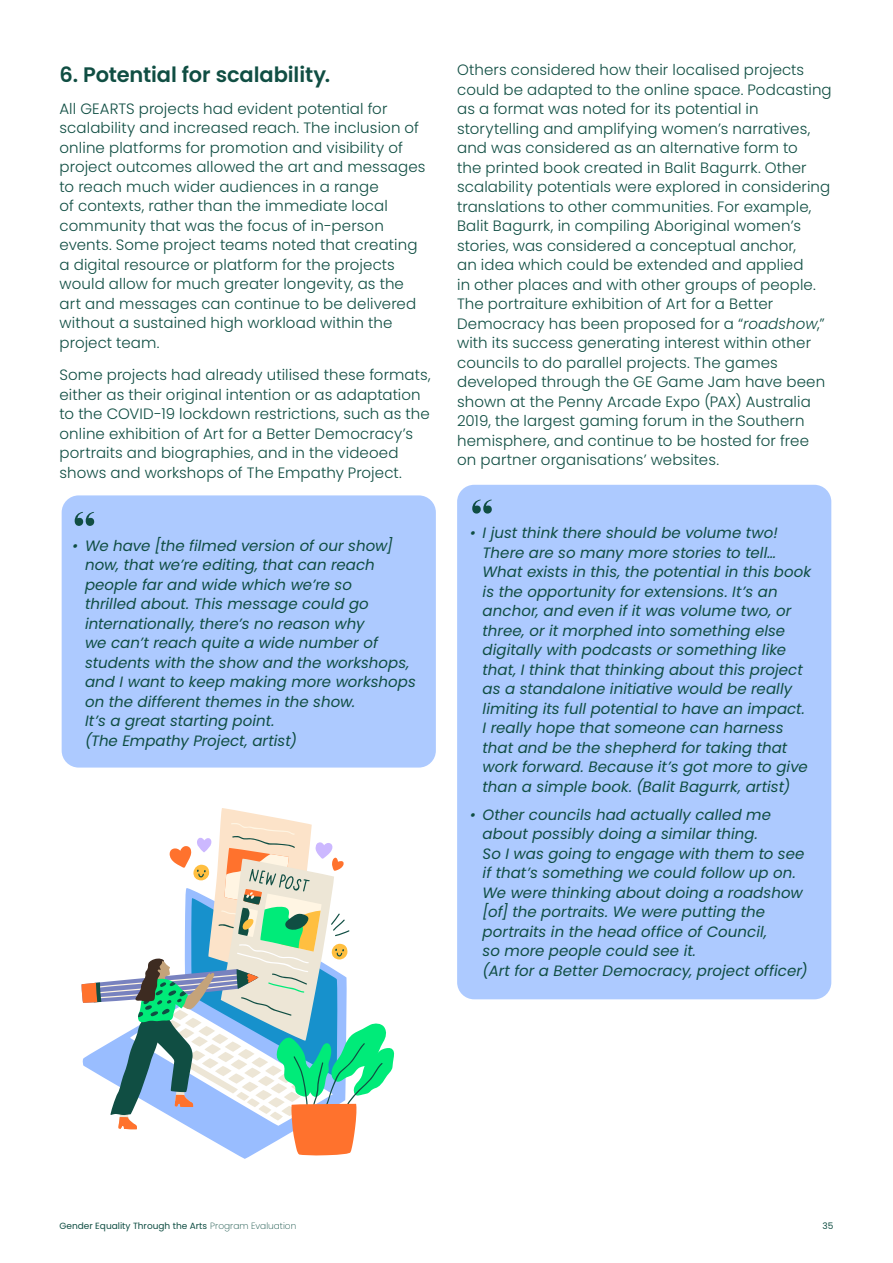
<style>
.page{position:relative;width:893px;height:1263px;background:#fff}
.page>*{position:absolute;margin:0;border:0;box-sizing:border-box;transform-origin:0 0}
.Indented_body_copy_q{font:600 54px "Reckless Neue";color:#104e43}
.Heading_02{font:600 21px "Poppins";letter-spacing:-.005em;color:#104e43}
.Body{font:300 15px/19.5px "Poppins";letter-spacing:.01em;color:#104e43}
.t1{font:italic 15px/19.5px "Poppins";letter-spacing:.005em;color:#104e43}
.t2{font:9px "Poppins";color:#104e43}
.s1{font-style:italic}
.s2{font-weight:200}
</style>
<div class="page">
<div style="left:457px;top:485px;width:374px;height:514px;background:#adcaff;border-radius:17px"></div>
<div style="left:62px;top:495px;width:374px;height:272px;background:#adcaff;border-radius:17px"></div>
<svg style="left:81px;top:808px;width:313px;height:348px"></svg>
<p class="Heading_02" style="left:60px;top:62px;width:272px">6. Potential for scalability.</p>
<p class="Body" style="left:60px;top:99px;width:367px">All GEARTS projects had evident potential for scalability and increased reach. The inclusion of online platforms for promotion and visibility of project outcomes allowed the art and messages to reach much wider audiences in a range<br>of contexts, rather than the immediate local community that was the focus of in-person events. Some project teams noted that creating a digital resource or platform for the projects would allow for much greater longevity, as the art and messages can continue to be delivered without a sustained high workload within the project team.</p>
<p class="Body" style="left:60px;top:365px;width:373px">Some projects had already utilised these formats, either as their original intention or as adaptation to the COVID-19 lockdown restrictions, such as the online exhibition of Art for a Better Democracy’s portraits and biographies, and in the videoed shows and workshops of The Empathy Project.</p>
<p class="Indented_body_copy_q" style="left:72px;top:495px;width:26px">“</p>
<p class="t1" style="left:85px;top:536px;width:332px;text-indent:-13px">• We have [the filmed version of our show] now, that we’re editing, that can reach people far and wide which we’re so<br>thrilled about. This message could go internationally, there’s no reason why<br>we can’t reach quite a wide number of students with the show and the workshops, and I want to keep making more workshops on the different themes in the show.<br>It’s a great starting point.<br>(The Empathy Project, artist)</p>
<p class="Body" style="left:457px;top:60px;width:376px">Others considered how their localised projects could be adapted to the online space. Podcasting as a format was noted for its potential in storytelling and amplifying women’s narratives, and was considered as an alternative form to<br>the printed book created in Balit Bagurrk. Other scalability potentials were explored in considering translations to other communities. For example, Balit Bagurrk, in compiling Aboriginal women’s stories, was considered a conceptual anchor,<br>an idea which could be extended and applied<br>in other places and with other groups of people.<br>The portraiture exhibition of Art for a Better Democracy has been proposed for a “<span class="s1">roadshow</span>,” with its success generating interest within other councils to do parallel projects. The games developed through the GE Game Jam have been shown at the Penny Arcade Expo (PAX) Australia 2019, the largest gaming forum in the Southern hemisphere, and continue to be hosted for free on partner organisations’ websites.</p>
<p class="Indented_body_copy_q" style="left:470px;top:483px;width:26px">“</p>
<p class="t1" style="left:483px;top:523px;width:330px;text-indent:-13px">• I just think there should be volume two!<br>There are so many more stories to tell… What exists in this, the potential in this book is the opportunity for extensions. It’s an anchor, and even if it was volume two, or three, or it morphed into something else digitally with podcasts or something like that, I think that thinking about this project as a standalone initiative would be really limiting its full potential to have an impact.<br>I really hope that someone can harness that and be the shepherd for taking that work forward. Because it’s got more to give than a simple book. (Balit Bagurrk, artist)</p>
<p class="t1" style="left:483px;top:805px;width:326px;text-indent:-13px">• Other councils had actually called me about possibly doing a similar thing.<br>So I was going to engage with them to see if that’s something we could follow up on.<br>We were thinking about doing a roadshow [of] the portraits. We were putting the portraits in the head office of Council,<br>so more people could see it.<br>(Art for a Better Democracy, project officer)</p>
<p class="t2" style="left:60px;top:1220px;width:238px">Gender Equality Through the Arts <span class="s2">Program Evaluation</span></p>
<p class="t2" style="left:822px;top:1220px;width:12px">35</p>
</div>
